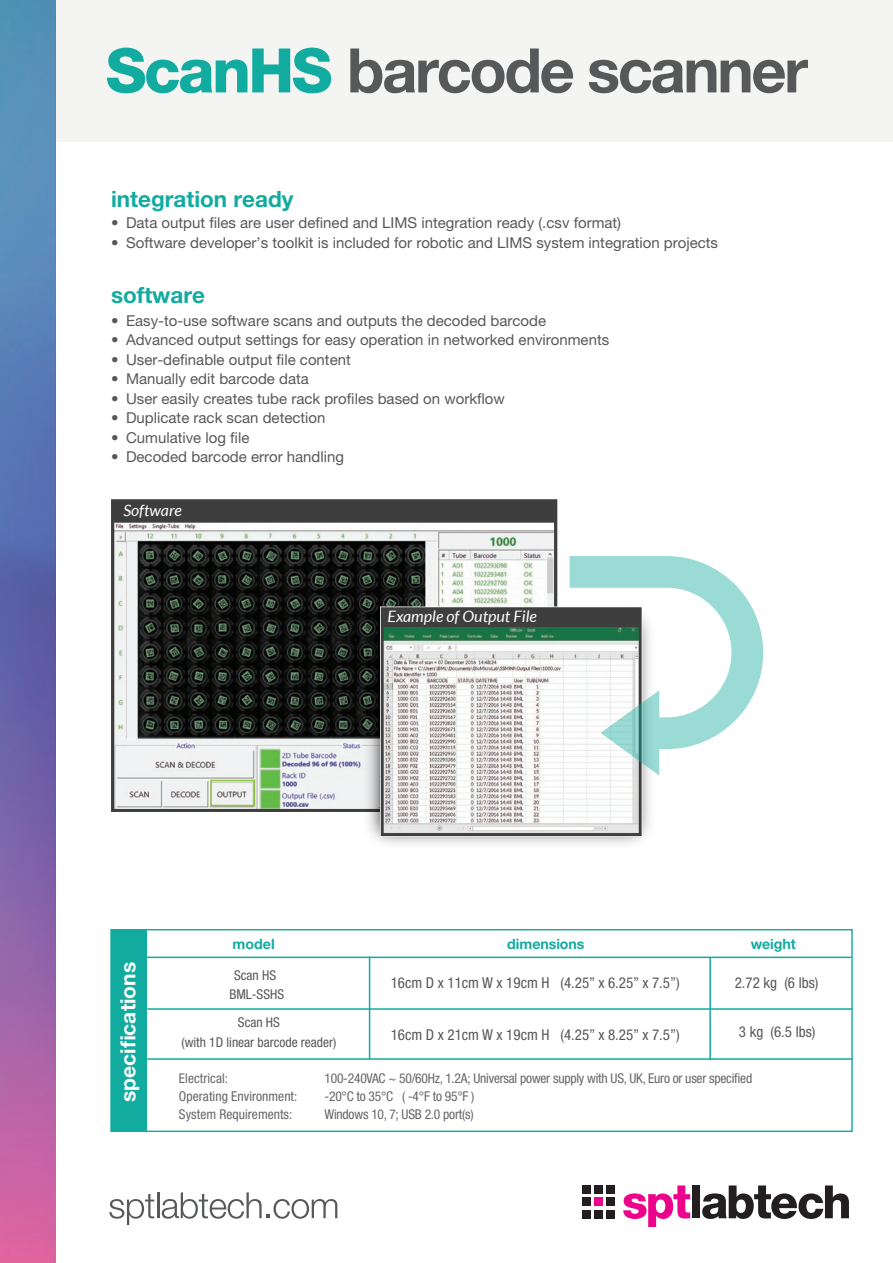
<style>
.page{position:relative;width:893px;height:1263px;background:#fff}
.page>*{position:absolute;margin:0;border:0;box-sizing:border-box;transform-origin:0 0}
.t1{font:700 61.5px "Helvetica Neue LT Pro";letter-spacing:-.04em;color:#57585a}
.t2{font:700 22.5px "Helvetica Neue LT Pro";color:#11ab9f}
.t3{font:700 21px "Helvetica Neue LT Pro";color:#fff}
.t4{font:italic 15.75px "Lato";color:#fff}
.t5{font:15px "Helvetica Neue LT Pro";color:#57585a}
.t6{font:condensed 15px "Helvetica Neue LT Pro";color:#57585a}
.t7{font:700 14.25px "Helvetica Neue LT Pro";letter-spacing:-.005em;color:#11ab9f}
.t8{font:condensed 13.5px/18px "Helvetica Neue LT Pro";letter-spacing:-.015em;color:#676767}
.t9{font:condensed 13.5px/18px "Helvetica Neue LT Pro";letter-spacing:.005em;color:#676767}
.t10{font:condensed 13.5px/19.5px "Helvetica Neue LT Pro";color:#57585a;text-align:center}
.s1{font-weight:800;color:#11ab9f}
</style>
<div class="page">
<div style="left:0;top:0;width:893px;height:141px;background:#f4f4f3"></div>
<img style="left:0;top:0;width:55px;height:1263px">
<svg style="left:623px;top:1185px;width:67px;height:42px"></svg>
<div style="left:594px;top:1197px;width:9px;height:9px;background:#ed028c"></div>
<div style="left:692px;top:1185px;width:8px;height:33px;background:#231f20"></div>
<svg style="left:702px;top:1185px;width:147px;height:34px"></svg>
<div style="left:606px;top:1185px;width:9px;height:9px;background:#231f20"></div>
<div style="left:582px;top:1185px;width:9px;height:9px;background:#231f20"></div>
<div style="left:582px;top:1210px;width:9px;height:8px;background:#231f20"></div>
<div style="left:582px;top:1197px;width:9px;height:9px;background:#231f20"></div>
<div style="left:594px;top:1185px;width:9px;height:9px;background:#231f20"></div>
<div style="left:594px;top:1210px;width:9px;height:8px;background:#231f20"></div>
<div style="left:606px;top:1197px;width:9px;height:9px;background:#231f20"></div>
<div style="left:606px;top:1210px;width:9px;height:8px;background:#231f20"></div>
<svg style="left:109px;top:1194px;width:45px;height:31px"></svg>
<hr style="left:157px;top:1192px;width:2px;height:26px;background:#57585a">
<svg style="left:162px;top:1192px;width:175px;height:27px"></svg>
<svg style="left:111px;top:499px;width:446px;height:313px"></svg>
<div style="left:210px;top:780px;width:45px;height:26px;border:2px solid #8bc63e"></div>
<img style="left:358px;top:600px;width:302px;height:244px">
<svg style="left:381px;top:607px;width:261px;height:229px"></svg>
<hr style="left:146px;top:956px;width:705px;height:2px;background:#11ab9f">
<hr style="left:709px;top:957px;width:2px;height:103px;background:#11ab9f">
<hr style="left:369px;top:957px;width:1px;height:102px;background:#11ab9f">
<hr style="left:147px;top:1008px;width:706px;height:2px;background:#11ab9f">
<hr style="left:147px;top:1058px;width:706px;height:2px;background:#11ab9f">
<div style="left:110px;top:929px;width:743px;height:203px;border:1px solid #11ab9f"></div>
<div style="left:112px;top:930px;width:35px;height:201px;background:#11ab9f"></div>
<svg style="left:569px;top:556px;width:194px;height:219px"></svg>
<h1 class="t1" style="left:106px;top:32px;width:704px"><span class="s1">ScanHS</span> barcode scanner</h1>
<h2 class="t2" style="left:111px;top:185px;width:184px">integration ready</h2>
<p class="t5" style="left:111px;top:214px;width:512px">• Data output files are user defined and LIMS integration ready (.csv format)</p>
<p class="t5" style="left:111px;top:233px;width:609px">• Software developer’s toolkit is included for robotic and LIMS system integration projects</p>
<h2 class="t2" style="left:111px;top:281px;width:96px">software</h2>
<p class="t5" style="left:111px;top:312px;width:437px">• Easy-to-use software scans and outputs the decoded barcode</p>
<p class="t5" style="left:111px;top:331px;width:500px">• Advanced output settings for easy operation in networked environments</p>
<p class="t5" style="left:111px;top:351px;width:241px">• User-definable output file content</p>
<p class="t5" style="left:111px;top:370px;width:199px">• Manually edit barcode data</p>
<p class="t5" style="left:111px;top:390px;width:395px">• User easily creates tube rack profiles based on workflow</p>
<p class="t5" style="left:111px;top:409px;width:216px">• Duplicate rack scan detection</p>
<p class="t5" style="left:111px;top:429px;width:140px">• Cumulative log file</p>
<p class="t5" style="left:111px;top:448px;width:235px">• Decoded barcode error handling</p>
<p class="t4" style="left:123px;top:501px;width:60px">Software</p>
<p class="t4" style="left:387px;top:607px;width:151px">Example of Output File</p>
<p class="t7" style="left:233px;top:935px;width:44px">model</p>
<p class="t7" style="left:507px;top:935px;width:79px">dimensions</p>
<p class="t7" style="left:751px;top:935px;width:47px">weight</p>
<h3 class="t3" style="left:115px;top:1102px;width:141px;rotate:-90deg">specifications</h3>
<p class="t10" style="left:229px;top:965px;width:56px">Scan HS<br>BML-SSHS</p>
<p class="t6" style="left:391px;top:974px;width:291px">16cm D x 11cm W x 19cm H (4.25” x 6.25” x 7.5”)</p>
<p class="t6" style="left:735px;top:974px;width:85px">2.72 kg (6 lbs)</p>
<p class="t6" style="left:739px;top:1023px;width:78px">3 kg (6.5 lbs)</p>
<p class="t10" style="left:182px;top:1013px;width:156px">Scan HS<br>(with 1D linear barcode reader)</p>
<p class="t6" style="left:391px;top:1026px;width:291px">16cm D x 21cm W x 19cm H (4.25” x 8.25” x 7.5”)</p>
<p class="t9" style="left:179px;top:1069px;width:120px">Electrical:<br>Operating Environment:<br>System Requirements:</p>
<p class="t8" style="left:325px;top:1069px;width:429px">100-240VAC ~ 50/60Hz, 1.2A; Universal power supply with US, UK, Euro or user specified -20°C to 35°C ( -4°F to 95°F )<br>Windows 10, 7; USB 2.0 port(s)</p>
</div>
